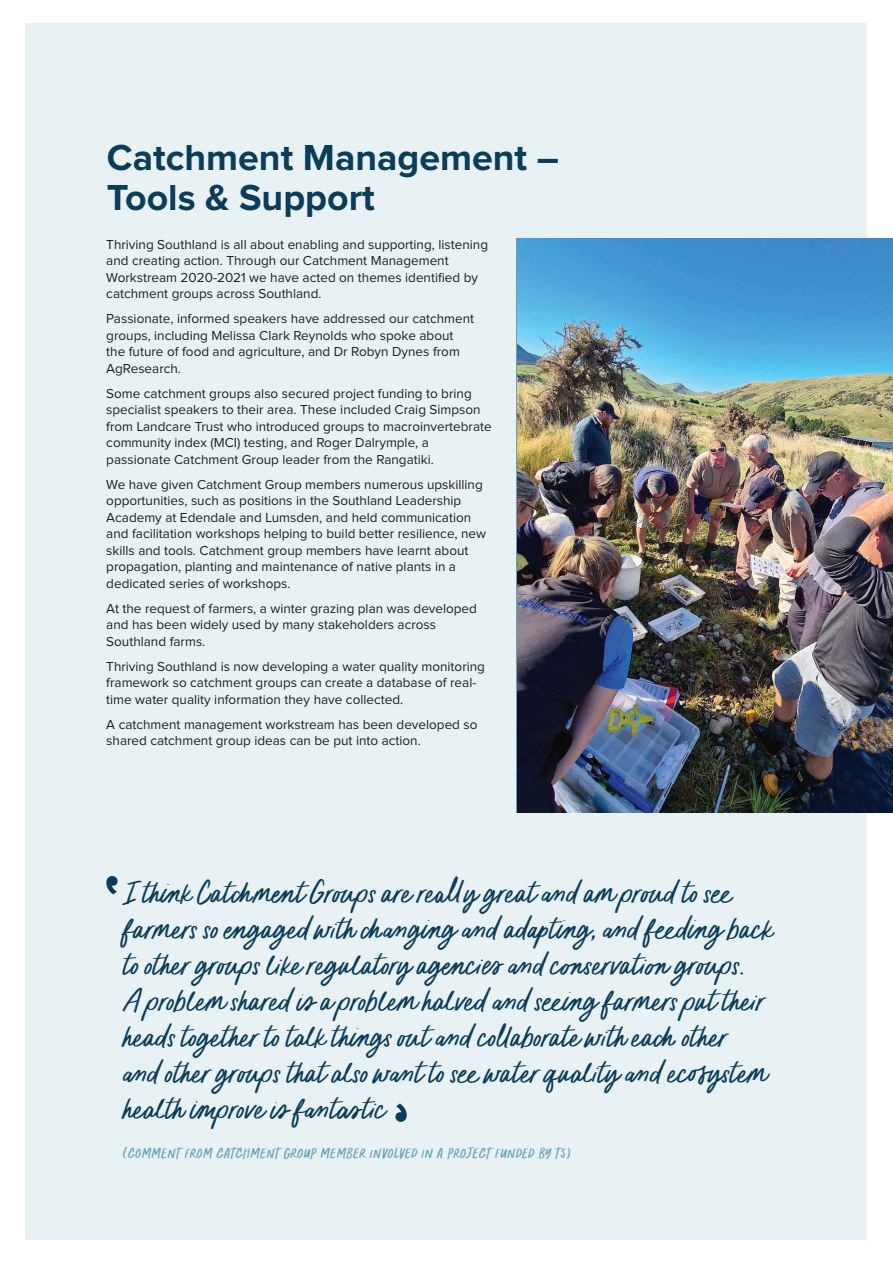
<style>
.page{position:relative;width:893px;height:1263px;background:#fff}
.page>*{position:absolute;margin:0;border:0;box-sizing:border-box;transform-origin:0 0}
.t1{font:43.5px/36px "Oranges And Lemons Script";color:#0a3d5a}
.t2{font:700 37.5px/40.5px "Proxima Nova";color:#0a3d5a}
.t3{font:22.5px "Oranges And Lemons Caps";color:#66a2b8}
.t4{font:13.5px/16.5px "Proxima Nova";color:#231f20}
</style>
<div class="page">
<div style="left:26px;top:23px;width:841px;height:1216px;background:#e8f1f4"></div>
<svg style="left:106px;top:876px;width:12px;height:18px"></svg>
<svg style="left:395px;top:1103px;width:12px;height:19px"></svg>
<img style="left:517px;top:238px;width:376px;height:575px">
<h2 class="t2" style="left:107px;top:139px;width:454px">Catchment Management –<br>Tools &amp; Support</h2>
<p class="t4" style="left:106px;top:237px;width:383px">Thriving Southland is all about enabling and supporting, listening and creating action. Through our Catchment Management Workstream 2020-2021 we have acted on themes identified by catchment groups across Southland.</p>
<p class="t4" style="left:106px;top:311px;width:369px">Passionate, informed speakers have addressed our catchment groups, including Melissa Clark Reynolds who spoke about the future of food and agriculture, and Dr Robyn Dynes from AgResearch.</p>
<p class="t4" style="left:106px;top:386px;width:387px">Some catchment groups also secured project funding to bring specialist speakers to their area. These included Craig Simpson from Landcare Trust who introduced groups to macroinvertebrate community index (MCI) testing, and Roger Dalrymple, a passionate Catchment Group leader from the Rangatiki.</p>
<p class="t4" style="left:106px;top:477px;width:381px">We have given Catchment Group members numerous upskilling opportunities, such as positions in the Southland Leadership Academy at Edendale and Lumsden, and held communication and facilitation workshops helping to build better resilience, new skills and tools. Catchment group members have learnt about propagation, planting and maintenance of native plants in a dedicated series of workshops.</p>
<p class="t4" style="left:106px;top:601px;width:372px">At the request of farmers, a winter grazing plan was developed and has been widely used by many stakeholders across<br>Southland farms.</p>
<p class="t4" style="left:106px;top:659px;width:380px">Thriving Southland is now developing a water quality monitoring framework so catchment groups can create a database of real&shy;time water quality information they have collected.</p>
<p class="t4" style="left:106px;top:717px;width:373px">A catchment management workstream has been developed so shared catchment group ideas can be put into action.</p>
<p class="t1" style="left:123px;top:876px;width:651px">I think Catchment Groups are really great and am proud to see farmers so engaged with changing and adapting, and feeding back to other groups like regulatory agencies and conservation groups.<br>A problem shared is a problem halved and seeing farmers put their heads together to talk things out and collaborate with each other and other groups that also want to see water quality and ecosystem health improve is fantastic</p>
<h3 class="t3" style="left:123px;top:1144px;width:449px">(COMMENT FROM CATCHMENT GROUP MEMBER INVOLVED IN A PROJECT FUNDED BY TS)</h3>
</div>
